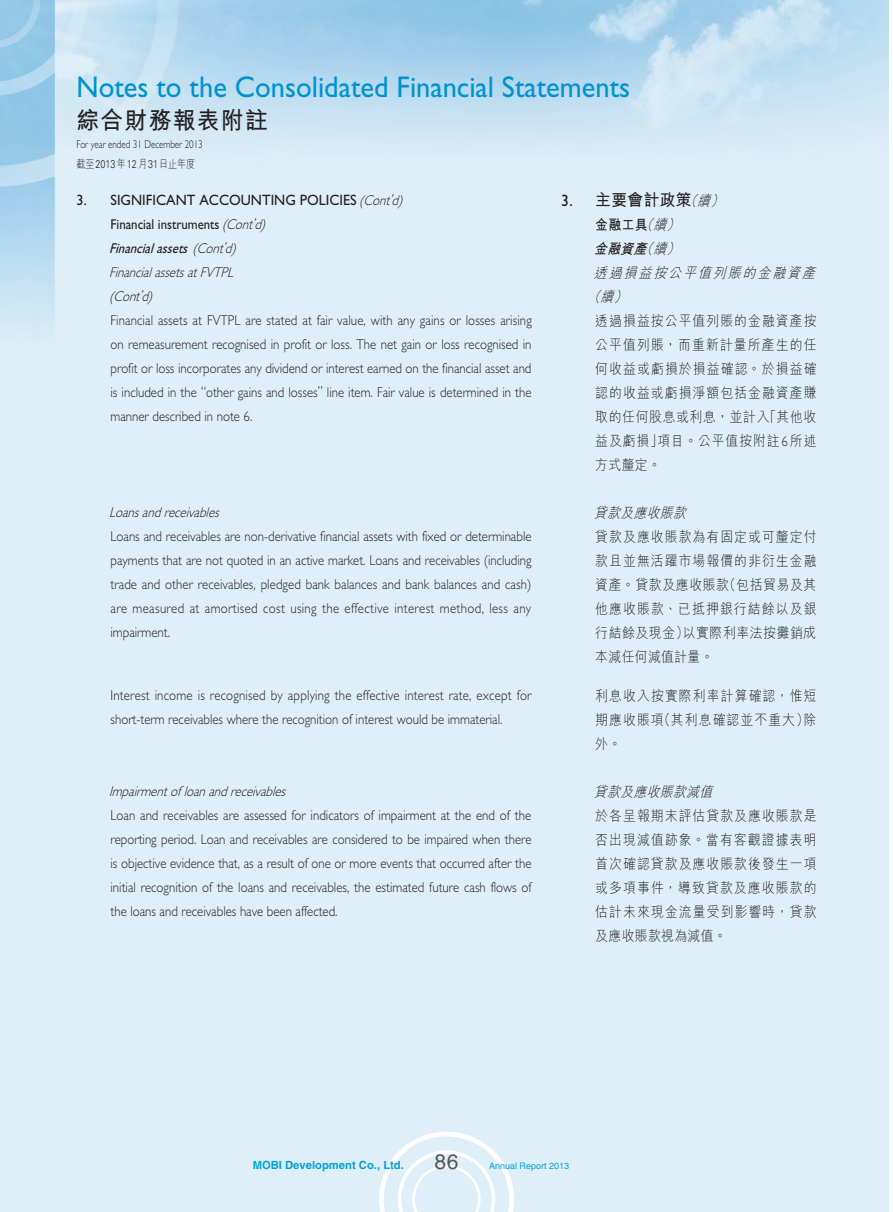
<style>
.page{position:relative;width:893px;height:1212px;background:#fff}
.page>*{position:absolute;margin:0;border:0;box-sizing:border-box;transform-origin:0 0}
.t1{font:30px "Gill Sans Std";color:#0093d0;scale:.95 1}
.t2{font:700 24px "M Hei HK";letter-spacing:.055em;color:#231f20;scale:.95 1}
.t3{font:21px "Helvetica LT Std";color:#57585a}
._8__標題_C{font:700 16.5px "M Hei HK";letter-spacing:.03em;color:#231f20;scale:.95 1}
._3__標題{font:15px "Gill Sans Std";color:#231f20;scale:.95 1}
._1__內文{font:300 14.25px/24px "Gill Sans Std";color:#231f20;text-align:justify;scale:.9 1}
._6__內文-C{font:300 14.25px/24px "M Hei HK";letter-spacing:.085em;color:#231f20;text-align:justify;scale:.9 1}
._1__內文-2{font:italic 300 14.25px "Gill Sans Std";color:#231f20;scale:.9 1}
._6__內文-C-2{font:italic 300 14.25px/24px "M Hei HK";color:#231f20;scale:.9 1}
._4__副標題{font:14.25px "Gill Sans Std";color:#231f20;scale:.9 1}
._5__副副標題{font:italic 14.25px "Gill Sans Std";color:#231f20;scale:.9 1}
._9__副標題-C{font:700 14.25px "M Hei HK";color:#231f20;scale:.9 1}
._6__內文-C-3{font:italic 700 14.25px "M Hei HK";color:#231f20;scale:.9 1}
.t4{font:300 11.25px "Gill Sans Std";color:#231f20;scale:.8 1}
.t5{font:700 11.25px "Helvetica LT Std";color:#00a3d9}
.t6{font:300 11.25px "M Hei HK";color:#231f20;scale:.8 1}
.t7{font:9px "Helvetica LT Std";color:#00a3d9}
.s1{font-family:"Univers LT Std"}
.s2{font-weight:300;font-style:italic;font-size:14.25px}
.s3{font-weight:300;font-style:italic}
.s4{font-weight:300}
.s5{font-family:"Gill Sans Std";font-weight:400}
.s6{font-family:"Gill Sans Std"}
</style>
<div class="page">
<div style="left:0;top:0;width:889px;height:1212px;background:#dfeff8"></div>
<img style="left:0;top:0;width:889px;height:328px">
<svg style="left:379px;top:1131px;width:135px;height:81px"></svg>
<h1 class="t1" style="left:76px;top:70px;width:584px">Notes to the Consolidated Financial Statements</h1>
<h2 class="t2" style="left:76px;top:102px;width:203px">綜合財務報表附註</h2>
<p class="t4" style="left:76px;top:138px;width:159px">For year ended 31 December 2013</p>
<p class="t6" style="left:76px;top:158px;width:150px">截至<span class="s1">2013</span>年<span class="s1">12</span>月<span class="s1">31</span>日止年度</p>
<p class="_3__標題" style="left:77px;top:191px;width:349px">3. SIGNIFICANT ACCOUNTING POLICIES <span class="s2">(Cont’d)</span></p>
<p class="_4__副標題" style="left:111px;top:216px;width:178px">Financial instruments <span class="s3">(Cont’d)</span></p>
<p class="_5__副副標題" style="left:109px;top:240px;width:147px">Financialassets <span class="s4">(Cont’d)</span></p>
<p class="_1__內文-2" style="left:109px;top:264px;width:144px">FinancialassetsatFVTPL</p>
<p class="_1__內文-2" style="left:109px;top:288px;width:54px">(Cont’d)</p>
<p class="_1__內文" style="left:111px;top:308px;width:470px">Financial assets at FVTPL are stated at fair value, with any gains or losses arising on remeasurement recognised in profit or loss. The net gain or loss recognised in profit or loss incorporates any dividend or interest earned on the financial asset and is included in the “other gains and losses” line item. Fair value is determined in the manner described in note 6.</p>
<p class="_8__標題_C" style="left:561px;top:188px;width:176px"><span class="s5">3.</span> 主要會計政策<span class="s2">（續）</span></p>
<p class="_9__副標題-C" style="left:595px;top:214px;width:99px">金融工具<span class="s3">（續）</span></p>
<p class="_6__內文-C-3" style="left:594px;top:238px;width:101px">金融資產<span class="s4">（續）</span></p>
<p class="_6__內文-C-2" style="left:587px;top:261px;width:258px;text-indent:6px">透過損益按公平值列賬的金融資產（續）</p>
<p class="_6__內文-C" style="left:595px;top:309px;width:247px">透過損益按公平值列賬的金融資產按公平值列賬，而重新計量所產生的任何收益或虧損於損益確認。於損益確認的收益或虧損淨額包括金融資產賺取的任何股息或利息，並計入「其他收益及虧損」項目。公平值按附註<span class="s6">6</span>所述方式釐定。</p>
<p class="_6__內文-C-2" style="left:594px;top:501px;width:108px">貸款及應收賬款</p>
<p class="_6__內文-C" style="left:595px;top:525px;width:247px">貸款及應收賬款為有固定或可釐定付款且並無活躍市場報價的非衍生金融資產。貸款及應收賬款（包括貿易及其他應收賬款、已抵押銀行結餘以及銀行結餘及現金）以實際利率法按攤銷成本減任何減值計量。</p>
<p class="_6__內文-C" style="left:595px;top:684px;width:247px">利息收入按實際利率計算確認，惟短期應收賬項（其利息確認並不重大）除外。</p>
<p class="_6__內文-C-2" style="left:594px;top:780px;width:137px">貸款及應收賬款減值</p>
<p class="_6__內文-C" style="left:595px;top:804px;width:247px">於各呈報期末評估貸款及應收賬款是否出現減值跡象。當有客觀證據表明首次確認貸款及應收賬款後發生一項或多項事件，導致貸款及應收賬款的估計未來現金流量受到影響時，貸款及應收賬款視為減值。</p>
<p class="_1__內文-2" style="left:109px;top:504px;width:128px">Loansandreceivables</p>
<p class="_1__內文" style="left:111px;top:524px;width:469px">Loans and receivables are non-derivative financial assets with fixed or determinable payments that are not quoted in an active market. Loans and receivables (including trade and other receivables, pledged bank balances and bank balances and cash) are measured at amortised cost using the effective interest method, less any impairment.</p>
<p class="_1__內文" style="left:111px;top:683px;width:469px">Interest income is recognised by applying the effective interest rate, except for short-term receivables where the recognition of interest would be immaterial.</p>
<p class="_1__內文-2" style="left:109px;top:783px;width:202px">Impairmentof loanandreceivables</p>
<p class="_1__內文" style="left:111px;top:803px;width:469px">Loan and receivables are assessed for indicators of impairment at the end of the reporting period. Loan and receivables are considered to be impaired when there is objective evidence that, as a result of one or more events that occurred after the initial recognition of the loans and receivables, the estimated future cash flows of the loans and receivables have been affected.</p>
<p class="t5" style="left:253px;top:1158px;width:153px">MOBI Development Co., Ltd.</p>
<h3 class="t3" style="left:434px;top:1149px;width:25px">86</h3>
<p class="t7" style="left:489px;top:1161px;width:82px">Annual Report 2013</p>
</div>
